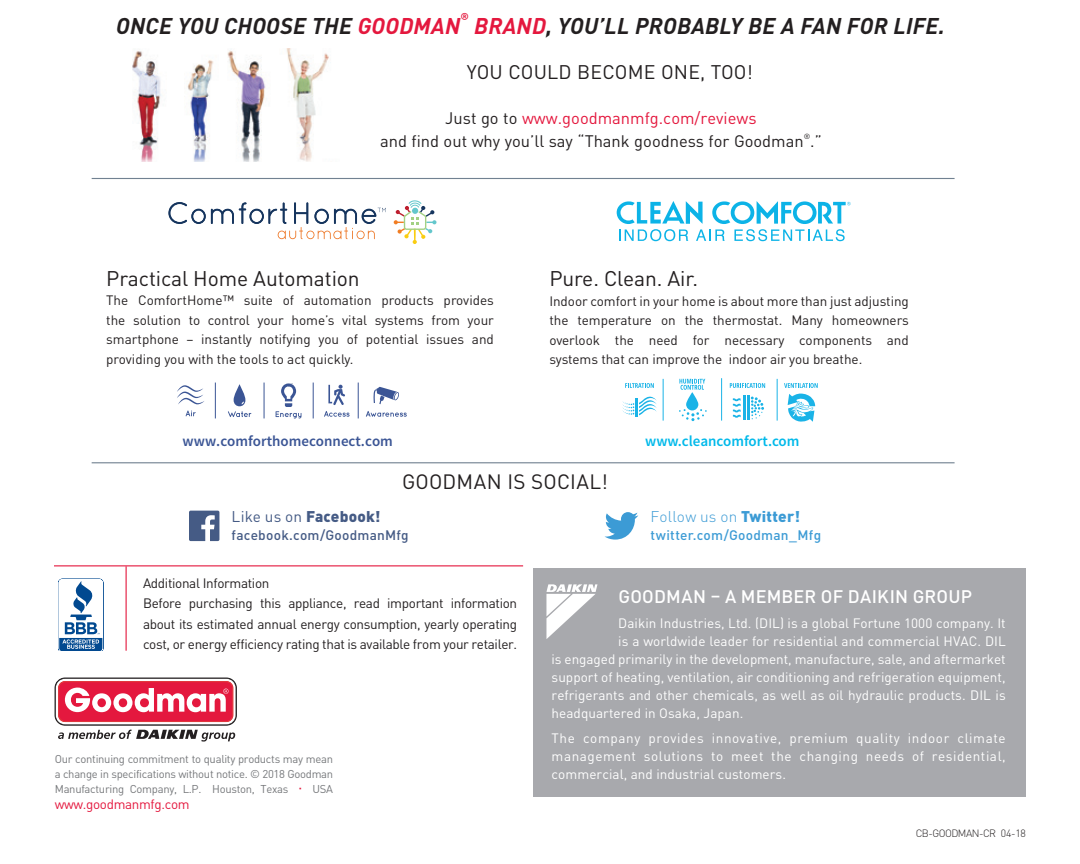
<style>
.page{position:relative;width:1080px;height:864px;background:#fff}
.page>*{position:absolute;margin:0;border:0;box-sizing:border-box;transform-origin:0 0}
.t1{font:italic 700 22.5px "DIN Pro";letter-spacing:.01em;color:#231f20}
.t2{font:21px "DIN Pro";letter-spacing:-.005em;color:#231f20}
.t3{font:20.55px "DIN Pro";letter-spacing:.01em;color:#231f20}
.t4{font:19.5px "DIN Pro";letter-spacing:.01em;color:#231f20}
.t5{font:500 18px "DIN Pro";letter-spacing:.01em;color:#fff}
.t6{font:16.5px/23.2px "DIN Pro";color:#231f20;text-align:center}
.t7{font:300 15.45px "DIN Pro";letter-spacing:.01em;color:#3c9bd5}
.t8{font:900 15.45px "DIN Pro";letter-spacing:.015em;color:#455b85}
.t9{font:600 15px "Source Sans Pro";color:#3b5595}
.t10{font:600 15px "Source Sans Pro";color:#00b9ea}
.t11{font:500 13.65px "DIN Pro";letter-spacing:.015em;color:#455b85}
.t12{font:500 13.65px "DIN Pro";letter-spacing:.015em;color:#3c9bd5}
.t13{font:13.5px/19.5px "DIN Pro";letter-spacing:-.025em;color:#231f20;text-align:justify}
.t14{font:13.5px/18px "DIN Pro";letter-spacing:.005em;color:#fff;text-align:justify}
.t15{font:13.5px "DIN Pro";letter-spacing:-.025em;color:#e4183e}
.t16{font:11.25px/15px "DIN Pro";letter-spacing:-.025em;color:#76787b;text-align:justify}
.t17{font:300 10.5px "DIN Pro";letter-spacing:-.05em;color:#231f20}
.t18{font:italic 700 10.2px "DIN Pro";color:#e4183e}
.t19{font:7.35px "DIN Pro";color:#231f20}
.s1{color:#e4183e}
.s2{font-weight:400}
.s3{font-weight:900}
.s4{font-size:16.5px;color:#e4183e}
</style>
<div class="page">
<svg style="left:55px;top:678px;width:181px;height:64px"></svg>
<div style="left:534px;top:568px;width:492px;height:229px;background:#a8a9ad"></div>
<svg style="left:546px;top:584px;width:51px;height:55px"></svg>
<svg style="left:58px;top:579px;width:46px;height:72px"></svg>
<hr style="left:54px;top:565px;width:469px;height:1px;background:#e4183e">
<hr style="left:126px;top:566px;width:1px;height:85px;background:#e4183e">
<img style="left:132px;top:48px;width:197px;height:114px">
<hr style="left:92px;top:178px;width:863px;height:1px;background:#718191">
<hr style="left:92px;top:462px;width:863px;height:1px;background:#718191">
<svg style="left:189px;top:511px;width:30px;height:30px"></svg>
<svg style="left:605px;top:512px;width:33px;height:28px"></svg>
<svg style="left:617px;top:202px;width:234px;height:39px"></svg>
<svg style="left:168px;top:202px;width:218px;height:37px"></svg>
<svg style="left:394px;top:200px;width:43px;height:44px"></svg>
<svg style="left:228px;top:384px;width:23px;height:33px"></svg>
<svg style="left:276px;top:383px;width:25px;height:36px"></svg>
<svg style="left:328px;top:385px;width:17px;height:20px"></svg>
<svg style="left:324px;top:411px;width:26px;height:6px"></svg>
<svg style="left:177px;top:385px;width:27px;height:19px"></svg>
<svg style="left:186px;top:411px;width:10px;height:5px"></svg>
<svg style="left:374px;top:387px;width:25px;height:17px"></svg>
<svg style="left:366px;top:411px;width:41px;height:6px"></svg>
<hr style="left:215px;top:383px;width:1px;height:35px;background:#3b5595">
<hr style="left:264px;top:383px;width:1px;height:35px;background:#3b5595">
<hr style="left:313px;top:383px;width:1px;height:35px;background:#3b5595">
<hr style="left:358px;top:383px;width:1px;height:35px;background:#3b5595">
<svg style="left:679px;top:409px;width:28px;height:12px"></svg>
<svg style="left:686px;top:392px;width:12px;height:18px"></svg>
<svg style="left:679px;top:379px;width:26px;height:11px"></svg>
<hr style="left:635px;top:399px;width:3px;height:18px;background:#1ab3e7">
<svg style="left:622px;top:383px;width:35px;height:32px"></svg>
<svg style="left:751px;top:397px;width:13px;height:22px"></svg>
<svg style="left:733px;top:398px;width:8px;height:20px"></svg>
<hr style="left:743px;top:395px;width:3px;height:25px;background:#1ab3e7">
<hr style="left:747px;top:395px;width:3px;height:25px;background:#1ab3e7">
<svg style="left:730px;top:383px;width:35px;height:5px"></svg>
<svg style="left:784px;top:383px;width:34px;height:39px"></svg>
<hr style="left:663px;top:379px;width:1px;height:42px;background:#1ab3e7">
<hr style="left:721px;top:378px;width:1px;height:43px;background:#1ab3e7">
<hr style="left:777px;top:379px;width:1px;height:42px;background:#1ab3e7">
<p class="t18" style="left:460px;top:8px;width:10px">®</p>
<h1 class="t1" style="left:116px;top:7px;width:346px">ONCE YOU CHOOSE THE <span class="s1">GOODMAN</span></h1>
<h1 class="t1" style="left:474px;top:7px;width:472px"><span class="s1">BRAND</span>, YOU’LL PROBABLY BE A FAN FOR LIFE.</h1>
<h3 class="t4" style="left:467px;top:56px;width:288px">YOU COULD BECOME ONE, TOO!</h3>
<p class="t6" style="left:380px;top:104px;width:443px">Just go to <span class="s1">www.goodmanmfg.com/reviews<br></span>and find out why you’ll say “Thank goodness for Goodman .”</p>
<p class="t19" style="left:804px;top:131px;width:8px">®</p>
<h2 class="t2" style="left:106px;top:261px;width:255px">Practical Home Automation</h2>
<p class="t13" style="left:106px;top:289px;width:389px">The ComfortHome™ suite of automation products provides the solution to control your home’s vital systems from your smartphone – instantly notifying you of potential issues and providing you with the tools to act quickly.</p>
<h2 class="t2" style="left:549px;top:262px;width:150px">Pure. Clean. Air.</h2>
<p class="t13" style="left:549px;top:290px;width:361px">Indoor comfort in your home is about more than just adjusting the temperature on the thermostat. Many homeowners overlook the need for necessary components and systems that can improve the indoor air you breathe.</p>
<p class="t9" style="left:183px;top:431px;width:212px">www.comforthomeconnect.com</p>
<p class="t10" style="left:645px;top:432px;width:156px">www.cleancomfort.com</p>
<h3 class="t3" style="left:402px;top:466px;width:207px">GOODMAN IS SOCIAL!</h3>
<p class="t8" style="left:232px;top:503px;width:150px"><span class="s2">Like us on</span> Facebook!</p>
<p class="t11" style="left:232px;top:524px;width:179px">facebook.com/GoodmanMfg</p>
<p class="t7" style="left:650px;top:504px;width:151px">Follow us on <span class="s3">Twitter!</span></p>
<p class="t12" style="left:650px;top:524px;width:172px">twitter.com/Goodman_Mfg</p>
<p class="t13" style="left:143px;top:572px;width:376px;line-height:20.2px;text-align:left">Additional Information<br>Before purchasing this appliance, read important information about its estimated annual energy consumption, yearly operating cost, or energy efficiency rating that is available from your retailer.</p>
<p class="t16" style="left:55px;top:751px;width:280px">Our continuing commitment to quality products may mean a change in specifications without notice. © 2018 Goodman Manufacturing Company, L.P. Houston, Texas <span class="s4">·</span> USA</p>
<p class="t15" style="left:55px;top:794px;width:136px">www.goodmanmfg.com</p>
<h3 class="t5" style="left:618px;top:582px;width:355px">GOODMAN – A MEMBER OF DAIKIN GROUP</h3>
<p class="t14" style="left:618px;top:613px;width:389px">Daikin Industries, Ltd. (DIL) is a global Fortune 1000 company. It</p>
<p class="t14" style="left:618px;top:631px;width:389px">is a worldwide leader for residential and commercial HVAC. DIL</p>
<p class="t14" style="left:552px;top:649px;width:456px">is engaged primarily in the development, manufacture, sale, and aftermarket</p>
<p class="t14" style="left:552px;top:667px;width:456px">support of heating, ventilation, air conditioning and refrigeration equipment,</p>
<p class="t14" style="left:552px;top:685px;width:456px">refrigerants and other chemicals, as well as oil hydraulic products. DIL is</p>
<p class="t14" style="left:552px;top:703px;width:193px">headquartered in Osaka, Japan.</p>
<p class="t14" style="left:552px;top:727px;width:456px">The company provides innovative, premium quality indoor climate management solutions to meet the changing needs of residential, commercial, and industrial customers.</p>
<p class="t17" style="left:916px;top:825px;width:112px">CB-GOODMAN-CR 04-18</p>
</div>
